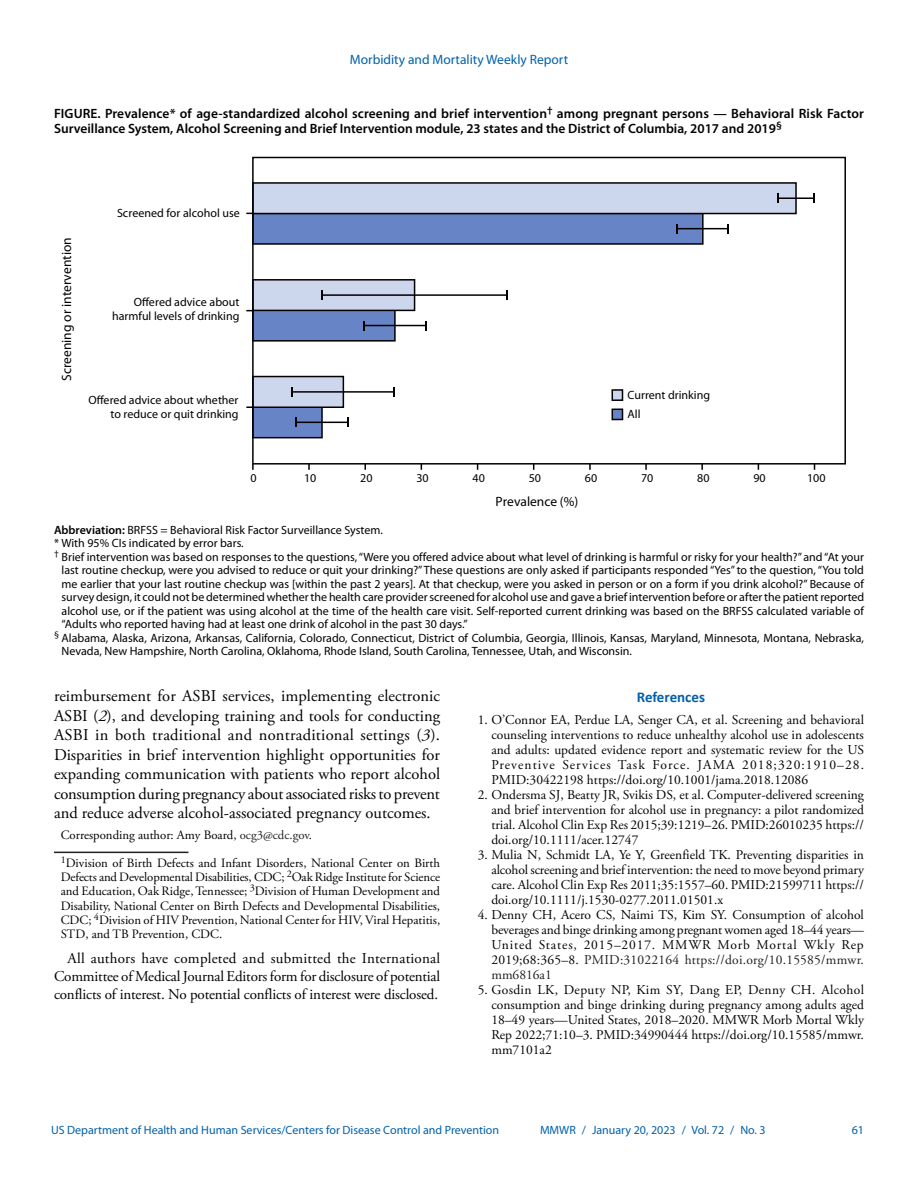
<style>
.page{position:relative;width:918px;height:1188px;background:#fff}
.page>*{position:absolute;margin:0;border:0;box-sizing:border-box;transform-origin:0 0}
.Paragraph{font:16.5px/19.5px "Adobe Garamond Pro";color:#010203;text-align:justify}
.Conflict_of_Interest{font:15px/18px "Adobe Garamond Pro";letter-spacing:-.01em;color:#010203;text-align:justify}
.Ref_Title{font:700 15px "Calibri";color:#0061aa}
.References{font:13.5px/15px "Adobe Garamond Pro";color:#010203;text-align:justify}
.Figure_Title{font:600 13.5px/15px "Myriad Pro";color:#010203}
.t1{font:13.5px "Myriad Pro";color:#000}
.t2{font:13.5px "Myriad Pro";color:#0061aa}
.Author_Affiliations{font:12.75px/14.2px "Adobe Garamond Pro";color:#010203;text-align:justify}
.Corresponding_Author{font:12.75px "Adobe Garamond Pro";color:#010203}
.Figure_Footnote{font:12px/13.5px "Myriad Pro";color:#010203;text-align:justify}
.t3{font:12px/14.4px "Myriad Pro";color:#000;text-align:right}
.t4{font:12px "Myriad Pro";color:#0061aa}
.Abbreviations{font:12px "Myriad Pro";color:#010203}
.s1{font-weight:600}
.s2{font-style:italic}
.s3{color:#231f20}
</style>
<div class="page">
<div style="left:612px;top:409px;width:11px;height:11px;background:#6684c6"></div>
<div style="left:612px;top:409px;width:11px;height:11px;border:2px solid #000"></div>
<div style="left:612px;top:390px;width:11px;height:10px;background:#ccd6ec"></div>
<div style="left:612px;top:389px;width:11px;height:12px;border:2px solid #000"></div>
<div style="left:253px;top:213px;width:450px;height:31px;background:#6684c6"></div>
<div style="left:252px;top:213px;width:452px;height:32px;border:2px solid #000"></div>
<div style="left:253px;top:310px;width:142px;height:31px;background:#6684c6"></div>
<div style="left:252px;top:309px;width:144px;height:33px;border:2px solid #000"></div>
<div style="left:253px;top:407px;width:69px;height:31px;background:#6684c6"></div>
<div style="left:252px;top:406px;width:71px;height:32px;border:2px solid #000"></div>
<div style="left:253px;top:183px;width:543px;height:31px;background:#ccd6ec"></div>
<div style="left:252px;top:182px;width:545px;height:32px;border:2px solid #000"></div>
<div style="left:253px;top:280px;width:162px;height:30px;background:#ccd6ec"></div>
<div style="left:252px;top:279px;width:163px;height:32px;border:2px solid #000"></div>
<div style="left:253px;top:377px;width:90px;height:30px;background:#ccd6ec"></div>
<div style="left:252px;top:376px;width:92px;height:32px;border:2px solid #000"></div>
<div style="left:252px;top:157px;width:594px;height:308px;border:2px solid #000"></div>
<hr style="left:778px;top:197px;width:36px;height:2px;background:#000">
<svg style="left:777px;top:193px;width:2px;height:10px"></svg>
<svg style="left:813px;top:193px;width:2px;height:10px"></svg>
<hr style="left:677px;top:228px;width:51px;height:1px;background:#000">
<hr style="left:322px;top:294px;width:185px;height:2px;background:#000">
<svg style="left:321px;top:290px;width:2px;height:10px"></svg>
<svg style="left:506px;top:290px;width:2px;height:10px"></svg>
<hr style="left:364px;top:325px;width:62px;height:1px;background:#000">
<svg style="left:363px;top:321px;width:2px;height:9px"></svg>
<svg style="left:425px;top:321px;width:2px;height:9px"></svg>
<hr style="left:292px;top:391px;width:102px;height:2px;background:#000">
<svg style="left:393px;top:387px;width:2px;height:10px"></svg>
<hr style="left:296px;top:422px;width:52px;height:1px;background:#000">
<hr style="left:54px;top:852px;width:134px;height:1px;background:#231f20">
<p class="t2" style="left:350px;top:52px;width:220px">Morbidity and Mortality Weekly Report</p>
<p class="Figure_Title" style="left:54px;top:106px;width:812px">FIGURE. Prevalence* of age-standardized alcohol screening and brief intervention<sup>†</sup> among pregnant persons — Behavioral Risk Factor<br>Surveillance System, Alcohol Screening and Brief Intervention module, 23 states and the District of Columbia, 2017 and 2019<sup>§</sup></p>
<p class="t1" style="left:59px;top:381px;width:145px;rotate:-90deg">Screening or intervention</p>
<p class="t3" style="left:117px;top:206px;width:124px">Screened for alcohol use</p>
<p class="t3" style="left:112px;top:295px;width:129px">Offered advice about harmful levels of drinking</p>
<p class="t3" style="left:88px;top:393px;width:152px">Offered advice about whether to reduce or quit drinking</p>
<p class="t3" style="left:628px;top:386px;width:84px;line-height:18.6px;text-align:left">Current drinking<br>All</p>
<p class="t3" style="left:250px;top:471px;width:8px">0</p>
<p class="t3" style="left:304px;top:471px;width:14px">10</p>
<p class="t3" style="left:360px;top:471px;width:14px">20</p>
<p class="t3" style="left:416px;top:471px;width:14px">30</p>
<p class="t3" style="left:473px;top:471px;width:14px">40</p>
<p class="t3" style="left:529px;top:471px;width:14px">50</p>
<p class="t3" style="left:585px;top:471px;width:14px">60</p>
<p class="t3" style="left:641px;top:471px;width:14px">70</p>
<p class="t3" style="left:697px;top:471px;width:14px">80</p>
<p class="t3" style="left:753px;top:471px;width:14px">90</p>
<p class="t3" style="left:807px;top:471px;width:20px">100</p>
<p class="t1" style="left:496px;top:494px;width:84px">Prevalence (%)</p>
<p class="Abbreviations" style="left:54px;top:523px;width:331px"><span class="s1">Abbreviation:</span> BRFSS = Behavioral Risk Factor Surveillance System.</p>
<p class="Figure_Footnote" style="left:54px;top:537px;width:191px">* With 95% CIs indicated by error bars.</p>
<p class="Figure_Footnote" style="left:62px;top:550px;width:804px;text-indent:-8px"><sup>†</sup> Brief intervention was based on responses to the questions, “Were you offered advice about what level of drinking is harmful or risky for your health?” and “At your last routine checkup, were you advised to reduce or quit your drinking?” These questions are only asked if participants responded “Yes” to the question, “You told me earlier that your last routine checkup was [within the past 2 years]. At that checkup, were you asked in person or on a form if you drink alcohol?” Because of survey design, it could not be determined whether the health care provider screened for alcohol use and gave a brief intervention before or after the patient reported alcohol use, or if the patient was using alcohol at the time of the health care visit. Self-reported current drinking was based on the BRFSS calculated variable of “Adults who reported having had at least one drink of alcohol in the past 30 days.”</p>
<p class="Figure_Footnote" style="left:62px;top:631px;width:804px;text-indent:-8px"><sup>§</sup> Alabama, Alaska, Arizona, Arkansas, California, Colorado, Connecticut, District of Columbia, Georgia, Illinois, Kansas, Maryland, Minnesota, Montana, Nebraska,<br>Nevada, New Hampshire, North Carolina, Oklahoma, Rhode Island, South Carolina, Tennessee, Utah, and Wisconsin.</p>
<p class="Paragraph" style="left:54px;top:687px;width:388px">reimbursement for ASBI services, implementing electronic ASBI (<span class="s2">2</span>), and developing training and tools for conducting ASBI in both traditional and nontraditional settings (<span class="s2">3</span>).<br>Disparities in brief intervention highlight opportunities for expanding communication with patients who report alcohol consumption during pregnancy about associated risks to prevent and reduce adverse alcohol-associated pregnancy outcomes.</p>
<p class="Corresponding_Author" style="left:61px;top:827px;width:253px">Corresponding author: Amy Board, <span class="s3">ocg3@cdc.gov</span>.</p>
<p class="Author_Affiliations" style="left:61px;top:856px;width:381px"><sup>1</sup>Division of Birth Defects and Infant Disorders, National Center on Birth Defects and Developmental Disabilities, CDC; <sup>2</sup>Oak Ridge Institute for Science and Education, Oak Ridge, Tennessee; <sup>3</sup>Division of Human Development and Disability, National Center on Birth Defects and Developmental Disabilities, CDC; <sup>4</sup>Division of HIV Prevention, National Center for HIV, Viral Hepatitis, STD, and TB Prevention, CDC.</p>
<p class="Conflict_of_Interest" style="left:54px;top:950px;width:388px;text-indent:14px">All authors have completed and submitted the International Committee of Medical Journal Editors form for disclosure of potential conflicts of interest. No potential conflicts of interest were disclosed.</p>
<h1 class="Ref_Title" style="left:637px;top:686px;width:70px">References</h1>
<p class="References" style="left:491px;top:712px;width:374px;text-indent:-14px">1. O’Connor EA, Perdue LA, Senger CA, et al. Screening and behavioral counseling interventions to reduce unhealthy alcohol use in adolescents and adults: updated evidence report and systematic review for the US Preventive Services Task Force. JAMA 2018;320:1910–28.<br>PMID:30422198 https://doi.org/10.1001/jama.2018.12086</p>
<p class="References" style="left:491px;top:787px;width:374px;text-indent:-14px">2. Ondersma SJ, Beatty JR, Svikis DS, et al. Computer-delivered screening and brief intervention for alcohol use in pregnancy: a pilot randomized trial. Alcohol Clin Exp Res 2015;39:1219–26. PMID:26010235 https:// doi.org/10.1111/acer.12747</p>
<p class="References" style="left:491px;top:847px;width:374px;text-indent:-13px">3. Mulia N, Schmidt LA, Ye Y, Greenfield TK. Preventing disparities in alcohol screening and brief intervention: the need to move beyond primary care. Alcohol Clin Exp Res 2011;35:1557–60. PMID:21599711 https:// doi.org/10.1111/j.1530-0277.2011.01501.x</p>
<p class="References" style="left:491px;top:907px;width:374px;text-indent:-14px">4. Denny CH, Acero CS, Naimi TS, Kim SY. Consumption of alcohol beverages and binge drinking among pregnant women aged 18–44 years— United States, 2015–2017. MMWR Morb Mortal Wkly Rep 2019;68:365–8. <span class="s3">PMID:31022164 https://doi.org/10.15585/mmwr. mm6816a1</span></p>
<p class="References" style="left:491px;top:982px;width:374px;text-indent:-14px">5. Gosdin LK, Deputy NP, Kim SY, Dang EP, Denny CH. Alcohol consumption and binge drinking during pregnancy among adults aged 18–49 years—United States, 2018–2020. MMWR Morb Mortal Wkly Rep 2022;71:10–3. PMID:34990444 https://doi.org/10.15585/mmwr. mm7101a2</p>
<p class="t4" style="left:51px;top:1123px;width:450px">US Department of Health and Human Services/Centers for Disease Control and Prevention</p>
<p class="t4" style="left:540px;top:1124px;width:227px">MMWR / January 20, 2023 / Vol. 72 / No. 3</p>
<p class="t4" style="left:852px;top:1124px;width:14px">61</p>
</div>
